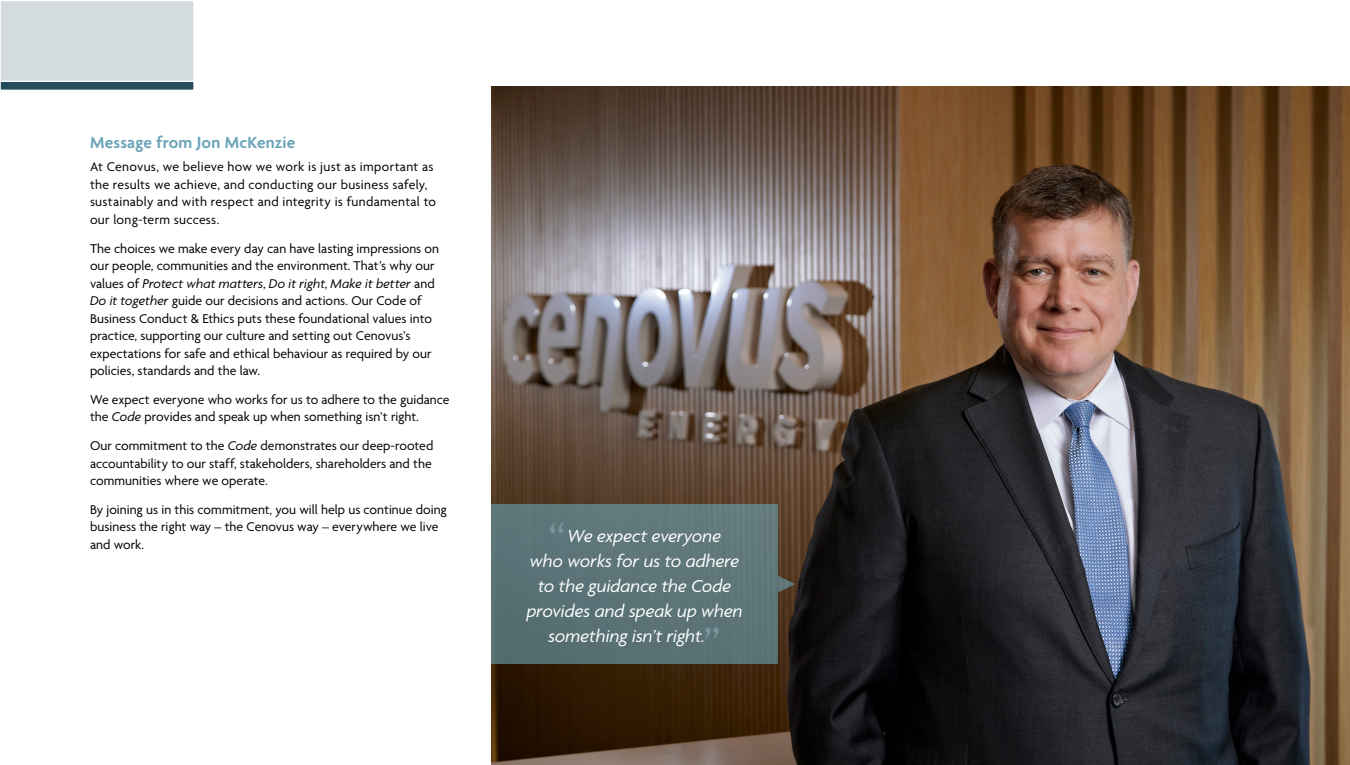
<style>
.page{position:relative;width:1350px;height:765px;background:#fff}
.page>*{position:absolute;margin:0;border:0;box-sizing:border-box;transform-origin:0 0}
.t1{font:50px "Agenda";color:#7c939c}
.t2{font:italic 18.75px "Agenda";letter-spacing:-.005em;color:#fff}
.t3{font:600 17.5px "Agenda";letter-spacing:.01em;color:#6ba4b8}
.t4{font:13.75px/17.5px "Agenda";letter-spacing:.005em;color:#000}
.s1{font-style:italic}
</style>
<div class="page">
<img style="left:491px;top:87px;width:859px;height:678px">
<div style="left:491px;top:504px;width:287px;height:160px;background:#5c7478"></div>
<svg style="left:778px;top:576px;width:17px;height:17px"></svg>
<svg style="left:0;top:1px;width:194px;height:89px;background:#c5cfd3"></svg>
<p class="t3" style="left:90px;top:133px;width:207px">Message from Jon McKenzie</p>
<p class="t4" style="left:90px;top:159px;width:348px">At Cenovus, we believe how we work is just as important as the results we achieve, and conducting our business safely, sustainably and with respect and integrity is fundamental to our long-term success.</p>
<p class="t4" style="left:90px;top:240px;width:351px">The choices we make every day can have lasting impressions on our people, communities and the environment. That’s why our values of <span class="s1">Protect what matters</span>, <span class="s1">Do it right</span>, <span class="s1">Make it better</span> and <span class="s1">Do it together</span> guide our decisions and actions. Our Code of Business Conduct &amp; Ethics puts these foundational values into practice, supporting our culture and setting out Cenovus’s expectations for safe and ethical behaviour as required by our policies, standards and the law.</p>
<p class="t4" style="left:90px;top:392px;width:361px">We expect everyone who works for us to adhere to the guidance the <span class="s1">Code</span> provides and speak up when something isn’t right.</p>
<p class="t4" style="left:90px;top:438px;width:345px;text-align:justify">Our commitment to the <span class="s1">Code</span> demonstrates our deep-rooted accountability to our staff, stakeholders, shareholders and the communities where we operate.</p>
<p class="t4" style="left:90px;top:502px;width:358px">By joining us in this commitment, you will help us continue doing business the right way – the Cenovus way – everywhere we live and work.</p>
<h1 class="t1" style="left:548px;top:512px;width:19px">“</h1>
<h2 class="t2" style="left:568px;top:525px;width:155px">We expect everyone</h2>
<h2 class="t2" style="left:530px;top:550px;width:211px">who works for us to adhere</h2>
<h2 class="t2" style="left:538px;top:575px;width:195px">to the guidance the Code</h2>
<h2 class="t2" style="left:527px;top:600px;width:218px">provides and speak up when</h2>
<h2 class="t2" style="left:548px;top:625px;width:158px">something isn’t right.</h2>
<h1 class="t1" style="left:703px;top:617px;width:19px">”</h1>
</div>
